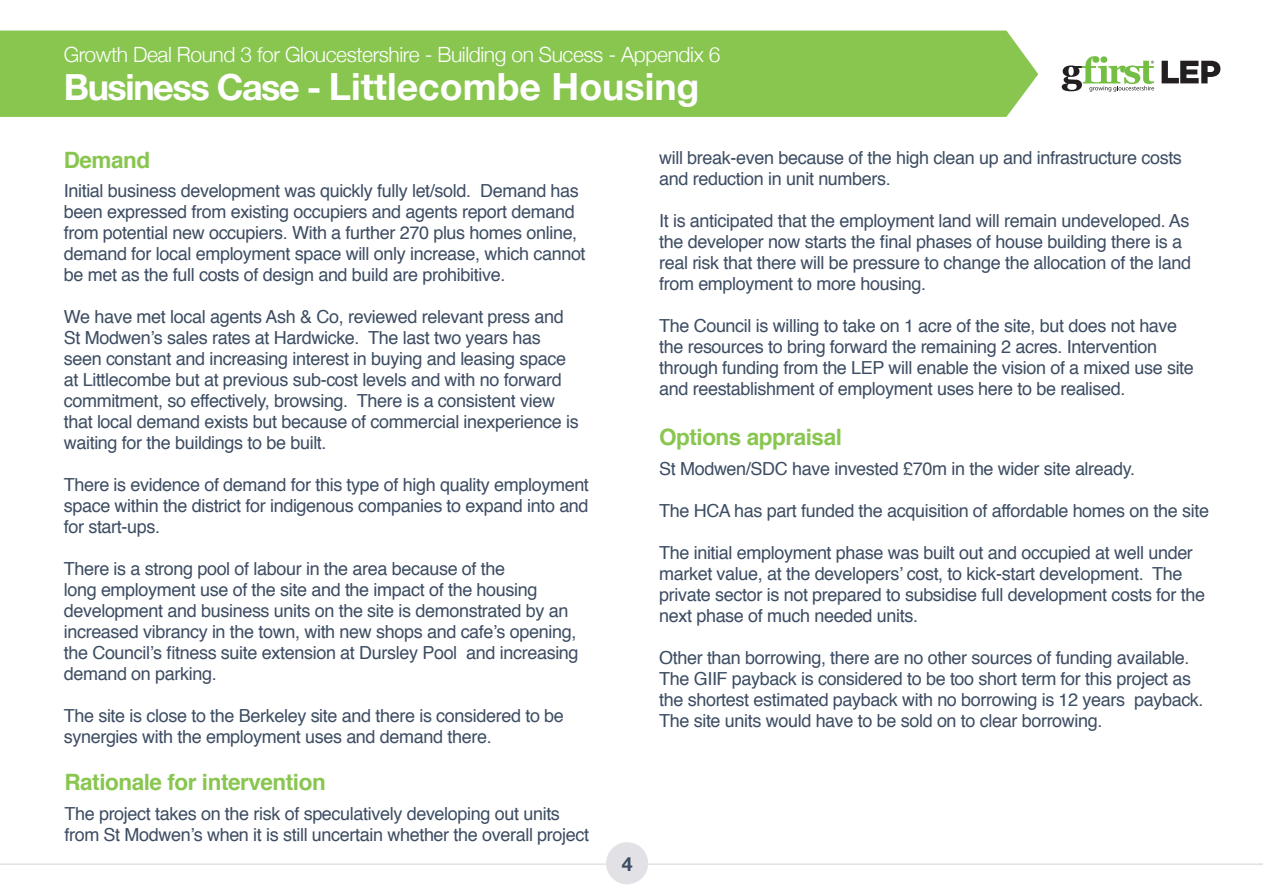
<style>
.page{position:relative;width:1263px;height:893px;background:#fff}
.page>*{position:absolute;margin:0;border:0;box-sizing:border-box;transform-origin:0 0}
.t1{font:700 37.5px "Helvetica Neue";color:#fff}
.t2{font:700 22.5px "Helvetica";letter-spacing:-.02em;color:#89c650}
.t3{font:300 21px "Helvetica Neue";letter-spacing:-.02em;color:#fff}
.t4{font:700 19.5px "Helvetica Neue";color:#3d4d63}
.t5{font:18px/21px "Helvetica";letter-spacing:-.02em;color:#3d4d63}
.s1{font-size:36px}
</style>
<div class="page">
<div style="left:0;top:31px;width:1038px;height:86px;background:#89c650"></div>
<hr style="left:0;top:863px;width:1263px;height:2px;background:#e2e2e6">
<div style="left:606px;top:842px;width:42px;height:42px;background:#e2e2e6;border-radius:50%"></div>
<svg style="left:1062px;top:56px;width:92px;height:36px"></svg>
<svg style="left:1161px;top:61px;width:59px;height:22px"></svg>
<p class="t3" style="left:64px;top:38px;width:658px">Growth Deal Round 3 for Gloucestershire - Building on Sucess - Appendix 6</p>
<h1 class="t1" style="left:64px;top:58px;width:637px"><span class="s1">Business Case -</span> Littlecombe Housing</h1>
<p class="t2" style="left:64px;top:142px;width:88px">Demand</p>
<p class="t5" style="left:64px;top:181px;width:523px">Initial business development was quickly fully let/sold. Demand has been expressed from existing occupiers and agents report demand from potential new occupiers. With a further 270 plus homes online, demand for local employment space will only increase, which cannot be met as the full costs of design and build are prohibitive.</p>
<p class="t5" style="left:64px;top:307px;width:516px">We have met local agents Ash &amp; Co, reviewed relevant press and St Modwen’s sales rates at Hardwicke. The last two years has seen constant and increasing interest in buying and leasing space at Littlecombe but at previous sub-cost levels and with no forward commitment, so effectively, browsing. There is a consistent view that local demand exists but because of commercial inexperience is waiting for the buildings to be built.</p>
<p class="t5" style="left:64px;top:475px;width:527px;text-align:justify">There is evidence of demand for this type of high quality employment space within the district for indigenous companies to expand into and for start-ups.</p>
<p class="t5" style="left:64px;top:559px;width:516px">There is a strong pool of labour in the area because of the<br>long employment use of the site and the impact of the housing development and business units on the site is demonstrated by an increased vibrancy in the town, with new shops and cafe’s opening, the Council’s fitness suite extension at Dursley Pool and increasing demand on parking.</p>
<p class="t5" style="left:64px;top:706px;width:502px">The site is close to the Berkeley site and there is considered to be synergies with the employment uses and demand there.</p>
<p class="t2" style="left:64px;top:764px;width:263px">Rationale for intervention</p>
<p class="t5" style="left:64px;top:804px;width:526px">The project takes on the risk of speculatively developing out units from St Modwen’s when it is still uncertain whether the overall project</p>
<p class="t5" style="left:659px;top:148px;width:524px">will break-even because of the high clean up and infrastructure costs and reduction in unit numbers.</p>
<p class="t5" style="left:659px;top:211px;width:533px">It is anticipated that the employment land will remain undeveloped. As the developer now starts the final phases of house building there is a real risk that there will be pressure to change the allocation of the land from employment to more housing.</p>
<p class="t5" style="left:659px;top:316px;width:536px">The Council is willing to take on 1 acre of the site, but does not have the resources to bring forward the remaining 2 acres. Intervention through funding from the LEP will enable the vision of a mixed use site and reestablishment of employment uses here to be realised.</p>
<p class="t2" style="left:659px;top:419px;width:184px">Options appraisal</p>
<p class="t5" style="left:659px;top:458px;width:477px">St Modwen/SDC have invested £70m in the wider site already.</p>
<p class="t5" style="left:659px;top:500px;width:551px">The HCA has part funded the acquisition of affordable homes on the site</p>
<p class="t5" style="left:659px;top:542px;width:547px">The initial employment phase was built out and occupied at well under market value, at the developers’ cost, to kick-start development. The private sector is not prepared to subsidise full development costs for the next phase of much needed units.</p>
<p class="t5" style="left:659px;top:647px;width:546px">Other than borrowing, there are no other sources of funding available.<br>The GIIF payback is considered to be too short term for this project as the shortest estimated payback with no borrowing is 12 years payback.<br>The site units would have to be sold on to clear borrowing.</p>
<p class="t4" style="left:622px;top:848px;width:12px">4</p>
</div>
